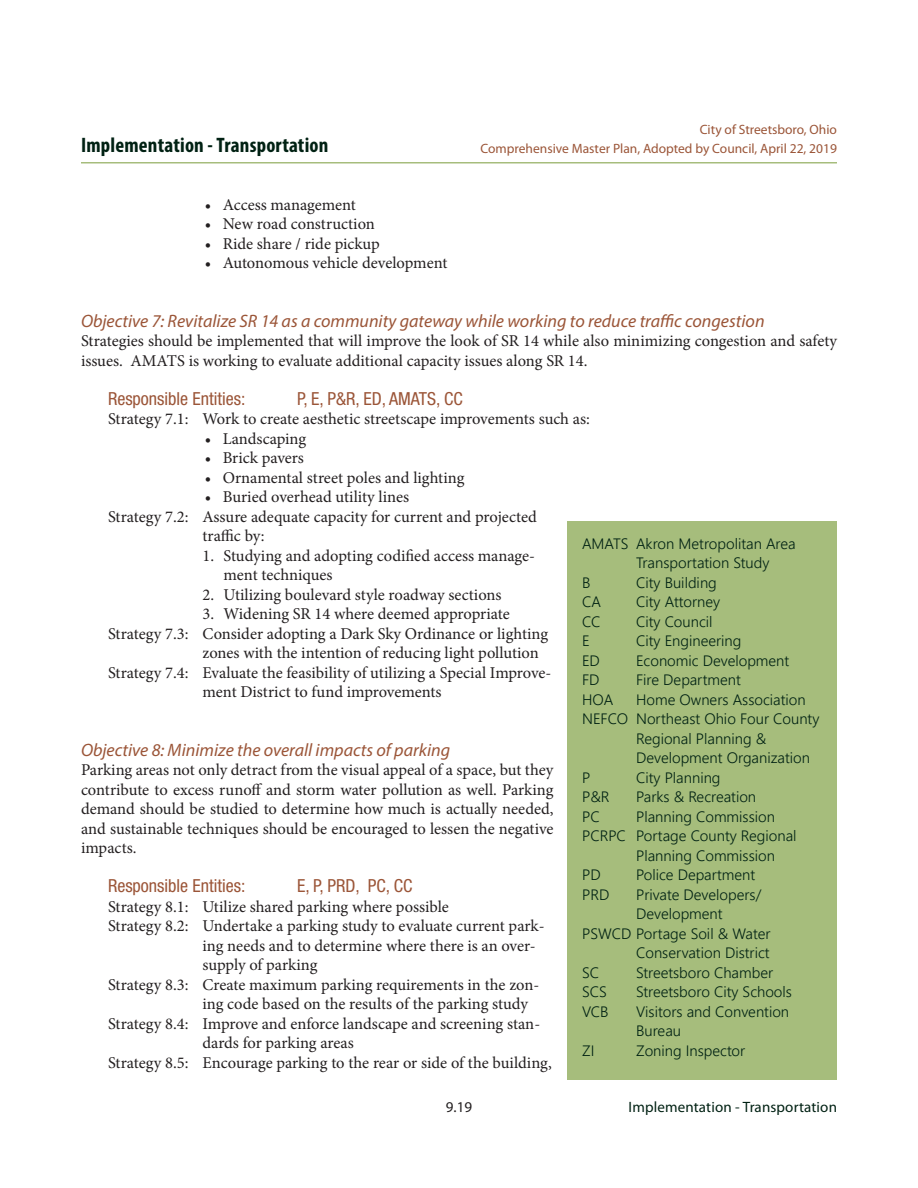
<style>
.page{position:relative;width:918px;height:1188px;background:#fff}
.page>*{position:absolute;margin:0;border:0;box-sizing:border-box;transform-origin:0 0}
.t1{font:700 condensed 21px "Myriad Pro";letter-spacing:.01em;color:#002113}
.t2{font:italic 18px "Myriad Pro";color:#9b5538}
.Strategies{font:condensed 18px "Helvetica Neue LT Pro";color:#9b5538}
.Strategies-2{font:16.5px/19.5px "Minion Pro";color:#231f20}
.t3{font:300 15px "Segoe UI";color:#002113}
.t4{font:15px "Myriad Pro";letter-spacing:.01em;color:#002113}
.t5{font:15px "Myriad Pro";color:#231f20}
.t6{font:13.5px/19.5px "Myriad Pro";color:#9b5538;text-align:right}
</style>
<div class="page">
<hr style="left:81px;top:162px;width:756px;height:2px;background:#a6bd7c">
<div style="left:567px;top:522px;width:270px;height:558px;background:#a6bd7c"></div>
<p class="t1" style="left:81px;top:131px;width:249px">Implementation - Transportation</p>
<p class="Strategies-2" style="left:205px;top:195px;width:153px">• Access management</p>
<p class="Strategies-2" style="left:205px;top:214px;width:172px">• New road construction</p>
<p class="Strategies-2" style="left:205px;top:234px;width:176px">• Ride share / ride pickup</p>
<p class="Strategies-2" style="left:205px;top:253px;width:244px">• Autonomous vehicle development</p>
<p class="t6" style="left:481px;top:119px;width:358px">City of Streetsboro, Ohio<br>Comprehensive Master Plan, Adopted by Council, April 22, 2019</p>
<p class="t2" style="left:81px;top:309px;width:685px">Objective 7: Revitalize SR 14 as a community gateway while working to reduce traffic congestion</p>
<p class="Strategies-2" style="left:81px;top:331px;width:758px">Strategies should be implemented that will improve the look of SR 14 while also minimizing congestion and safety issues. AMATS is working to evaluate additional capacity issues along SR 14.</p>
<p class="Strategies" style="left:108px;top:388px;width:139px">Responsible Entities:</p>
<p class="Strategies" style="left:297px;top:388px;width:167px">P, E, P&amp;R, ED, AMATS, CC</p>
<p class="Strategies-2" style="left:108px;top:409px;width:483px">Strategy 7.1: Work to create aesthetic streetscape improvements such as:</p>
<p class="Strategies-2" style="left:205px;top:429px;width:103px">• Landscaping</p>
<p class="Strategies-2" style="left:205px;top:448px;width:101px">• Brick pavers</p>
<p class="Strategies-2" style="left:205px;top:468px;width:261px">• Ornamental street poles and lighting</p>
<p class="Strategies-2" style="left:205px;top:487px;width:206px">• Buried overhead utility lines</p>
<p class="Strategies-2" style="left:202px;top:507px;width:336px;text-indent:-94px">Strategy 7.2: Assure adequate capacity for current and projected traffic by:</p>
<p class="Strategies-2" style="left:224px;top:546px;width:313px;text-indent:-21px">1. Studying and adopting codified access manage&shy;ment techniques</p>
<p class="Strategies-2" style="left:203px;top:585px;width:301px">2. Utilizing boulevard style roadway sections</p>
<p class="Strategies-2" style="left:203px;top:604px;width:309px">3. Widening SR 14 where deemed appropriate</p>
<p class="Strategies-2" style="left:202px;top:624px;width:347px;text-indent:-94px">Strategy 7.3: Consider adopting a Dark Sky Ordinance or lighting zones with the intention of reducing light pollution</p>
<p class="Strategies-2" style="left:202px;top:663px;width:350px;text-indent:-94px">Strategy 7.4: Evaluate the feasibility of utilizing a Special Improve&shy;ment District to fund improvements</p>
<p class="t3" style="left:582px;top:532px;width:215px">AMATS Akron Metropolitan Area</p>
<p class="t3" style="left:636px;top:552px;width:135px">Transportation Study</p>
<p class="t3" style="left:582px;top:571px;width:10px">B</p>
<p class="t3" style="left:636px;top:571px;width:82px">City Building</p>
<p class="t3" style="left:582px;top:591px;width:20px">CA</p>
<p class="t3" style="left:636px;top:591px;width:85px">City Attorney</p>
<p class="t3" style="left:582px;top:610px;width:20px">CC</p>
<p class="t3" style="left:636px;top:610px;width:78px">City Council</p>
<p class="t3" style="left:582px;top:630px;width:9px">E</p>
<p class="t3" style="left:636px;top:630px;width:107px">City Engineering</p>
<p class="t3" style="left:582px;top:649px;width:19px">ED</p>
<p class="t3" style="left:636px;top:649px;width:155px">Economic Development</p>
<p class="t3" style="left:582px;top:669px;width:19px">FD</p>
<p class="t3" style="left:636px;top:669px;width:106px">Fire Department</p>
<p class="t3" style="left:582px;top:688px;width:33px">HOA</p>
<p class="t3" style="left:636px;top:688px;width:171px">Home Owners Association</p>
<p class="t3" style="left:582px;top:708px;width:239px">NEFCO Northeast Ohio Four County</p>
<p class="t3" style="left:636px;top:727px;width:132px">Regional Planning &amp;</p>
<p class="t3" style="left:636px;top:747px;width:175px">Development Organization</p>
<p class="t3" style="left:582px;top:766px;width:10px">P</p>
<p class="t3" style="left:636px;top:766px;width:86px">City Planning</p>
<p class="t3" style="left:582px;top:786px;width:29px">P&amp;R</p>
<p class="t3" style="left:636px;top:786px;width:122px">Parks &amp; Recreation</p>
<p class="t3" style="left:582px;top:805px;width:19px">PC</p>
<p class="t3" style="left:636px;top:805px;width:140px">Planning Commission</p>
<p class="t3" style="left:582px;top:825px;width:216px">PCRPC Portage County Regional</p>
<p class="t3" style="left:636px;top:844px;width:140px">Planning Commission</p>
<p class="t3" style="left:582px;top:864px;width:20px">PD</p>
<p class="t3" style="left:636px;top:864px;width:121px">Police Department</p>
<p class="t3" style="left:582px;top:883px;width:29px">PRD</p>
<p class="t3" style="left:636px;top:883px;width:127px">Private Developers/</p>
<p class="t3" style="left:636px;top:903px;width:88px">Development</p>
<p class="t3" style="left:582px;top:922px;width:190px">PSWCD Portage Soil &amp; Water</p>
<p class="t3" style="left:636px;top:942px;width:135px">Conservation District</p>
<p class="t3" style="left:582px;top:961px;width:19px">SC</p>
<p class="t3" style="left:636px;top:961px;width:139px">Streetsboro Chamber</p>
<p class="t3" style="left:582px;top:981px;width:26px">SCS</p>
<p class="t3" style="left:636px;top:981px;width:157px">Streetsboro City Schools</p>
<p class="t3" style="left:582px;top:1000px;width:28px">VCB</p>
<p class="t3" style="left:636px;top:1000px;width:155px">Visitors and Convention</p>
<p class="t3" style="left:636px;top:1020px;width:47px">Bureau</p>
<p class="t3" style="left:582px;top:1039px;width:14px">ZI</p>
<p class="t3" style="left:636px;top:1039px;width:111px">Zoning Inspector</p>
<p class="t2" style="left:81px;top:738px;width:371px">Objective 8: Minimize the overall impacts of parking</p>
<p class="Strategies-2" style="left:81px;top:760px;width:474px;text-align:justify">Parking areas not only detract from the visual appeal of a space, but they contribute to excess runoff and storm water pollution as well. Parking demand should be studied to determine how much is actually needed, and sustainable techniques should be encouraged to lessen the negative impacts.</p>
<p class="Strategies" style="left:108px;top:875px;width:139px">Responsible Entities:</p>
<p class="Strategies" style="left:297px;top:875px;width:117px">E, P, PRD, PC, CC</p>
<p class="Strategies-2" style="left:108px;top:897px;width:343px">Strategy 8.1: Utilize shared parking where possible</p>
<p class="Strategies-2" style="left:202px;top:916px;width:344px;text-indent:-94px">Strategy 8.2: Undertake a parking study to evaluate current park&shy;ing needs and to determine where there is an over&shy;supply of parking</p>
<p class="Strategies-2" style="left:202px;top:975px;width:338px;text-indent:-94px">Strategy 8.3: Create maximum parking requirements in the zon&shy;ing code based on the results of the parking study</p>
<p class="Strategies-2" style="left:202px;top:1014px;width:339px;text-indent:-94px">Strategy 8.4: Improve and enforce landscape and screening stan&shy;dards for parking areas</p>
<p class="Strategies-2" style="left:108px;top:1053px;width:445px">Strategy 8.5: Encourage parking to the rear or side of the building,</p>
<p class="t5" style="left:446px;top:1097px;width:28px">9.19</p>
<p class="t4" style="left:629px;top:1097px;width:210px">Implementation - Transportation</p>
</div>
